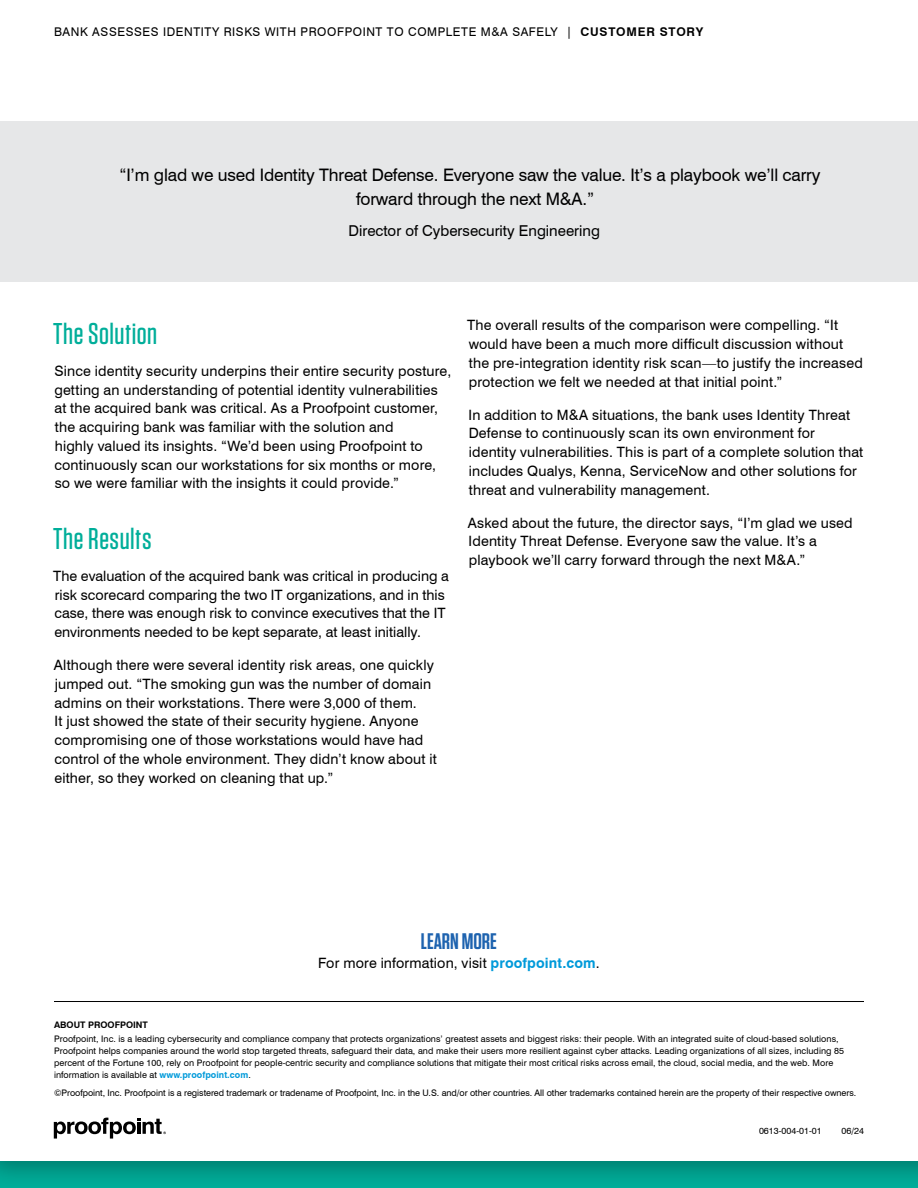
<style>
.page{position:relative;width:918px;height:1188px;background:#fff}
.page>*{position:absolute;margin:0;border:0;box-sizing:border-box;transform-origin:0 0}
.t1{font:500 30px "Tungsten";letter-spacing:.02em;color:#00ae9a}
.t2{font:600 22.5px "Tungsten";color:#1e63af}
.t3{font:17.25px/24px "Swiss 721 BT";letter-spacing:-.01em;color:#000}
.t4{font:15px "Swiss 721 BT";color:#000}
.t5{font:14.25px/18.8px "Swiss 721 BT";letter-spacing:.01em;color:#000}
.t6{font:12px "Swiss 721 BT";letter-spacing:.05em;color:#000}
.t7{font:9px/12px "Swiss 721 BT";letter-spacing:.005em;color:#000}
.t8{font:700 9px "Swiss 721 BT";color:#000}
.s1{font-weight:700}
.s2{font-weight:700;color:#009ada}
</style>
<div class="page">
<div style="left:0;top:0;width:918px;height:1188px;background:#000;opacity:.3"></div>
<div style="left:0;top:0;width:918px;height:1161px;background:#fff"></div>
<hr style="left:54px;top:1001px;width:810px;height:1px;background:#000">
<svg style="left:54px;top:1118px;width:112px;height:21px"></svg>
<div style="left:0;top:122px;width:918px;height:160px;background:#e6e7e8"></div>
<p class="t6" style="left:54px;top:25px;width:651px">BANK ASSESSES IDENTITY RISKS WITH PROOFPOINT TO COMPLETE M&amp;A SAFELY | <span class="s1">CUSTOMER STORY</span></p>
<p class="t3" style="left:356px;top:163px;width:466px;text-indent:-237px">“I’m glad we used Identity Threat Defense. Everyone saw the value. It’s a playbook we’ll carry forward through the next M&amp;A.”</p>
<p class="t4" style="left:348px;top:221px;width:253px">Director of Cybersecurity Engineering</p>
<h1 class="t1" style="left:53px;top:317px;width:106px">The Solution</h1>
<p class="t5" style="left:54px;top:361px;width:398px">Since identity security underpins their entire security posture, getting an understanding of potential identity vulnerabilities at the acquired bank was critical. As a Proofpoint customer, the acquiring bank was familiar with the solution and<br>highly valued its insights. “We’d been using Proofpoint to continuously scan our workstations for six months or more, so we were familiar with the insights it could provide.”</p>
<h1 class="t1" style="left:53px;top:523px;width:100px">The Results</h1>
<p class="t5" style="left:53px;top:566px;width:397px">The evaluation of the acquired bank was critical in producing a risk scorecard comparing the two IT organizations, and in this case, there was enough risk to convince executives that the IT environments needed to be kept separate, at least initially.</p>
<p class="t5" style="left:54px;top:656px;width:384px">Although there were several identity risk areas, one quickly jumped out. “The smoking gun was the number of domain admins on their workstations. There were 3,000 of them.<br>It just showed the state of their security hygiene. Anyone compromising one of those workstations would have had control of the whole environment. They didn’t know about it either, so they worked on cleaning that up.”</p>
<p class="t5" style="left:467px;top:316px;width:397px">The overall results of the comparison were compelling. “It would have been a much more difficult discussion without the pre-integration identity risk scan—to justify the increased protection we felt we needed at that initial point.”</p>
<p class="t5" style="left:469px;top:405px;width:396px">In addition to M&amp;A situations, the bank uses Identity Threat Defense to continuously scan its own environment for identity vulnerabilities. This is part of a complete solution that includes Qualys, Kenna, ServiceNow and other solutions for threat and vulnerability management.</p>
<p class="t5" style="left:468px;top:513px;width:386px">Asked about the future, the director says, “I’m glad we used<br>Identity Threat Defense. Everyone saw the value. It’s a playbook we’ll carry forward through the next M&amp;A.”</p>
<h2 class="t2" style="left:421px;top:930px;width:77px">LEARN MORE</h2>
<p class="t5" style="left:318px;top:953px;width:283px">For more information, visit <span class="s2">proofpoint.com</span>.</p>
<p class="t8" style="left:54px;top:1019px;width:95px">ABOUT PROOFPOINT</p>
<p class="t7" style="left:54px;top:1033px;width:792px">Proofpoint, Inc. is a leading cybersecurity and compliance company that protects organizations’ greatest assets and biggest risks: their people. With an integrated suite of cloud-based solutions, Proofpoint helps companies around the world stop targeted threats, safeguard their data, and make their users more resilient against cyber attacks. Leading organizations of all sizes, including 85 percent of the Fortune 100, rely on Proofpoint for people-centric security and compliance solutions that mitigate their most critical risks across email, the cloud, social media, and the web. More information is available at <span class="s2">www.proofpoint.com</span>.</p>
<p class="t7" style="left:54px;top:1086px;width:804px">©Proofpoint, Inc. Proofpoint is a registered trademark or tradename of Proofpoint, Inc. in the U.S. and/or other countries. All other trademarks contained herein are the property of their respective owners.</p>
<p class="t7" style="left:759px;top:1125px;width:64px">0613-004-01-01</p>
<p class="t7" style="left:842px;top:1125px;width:24px">06/24</p>
</div>
